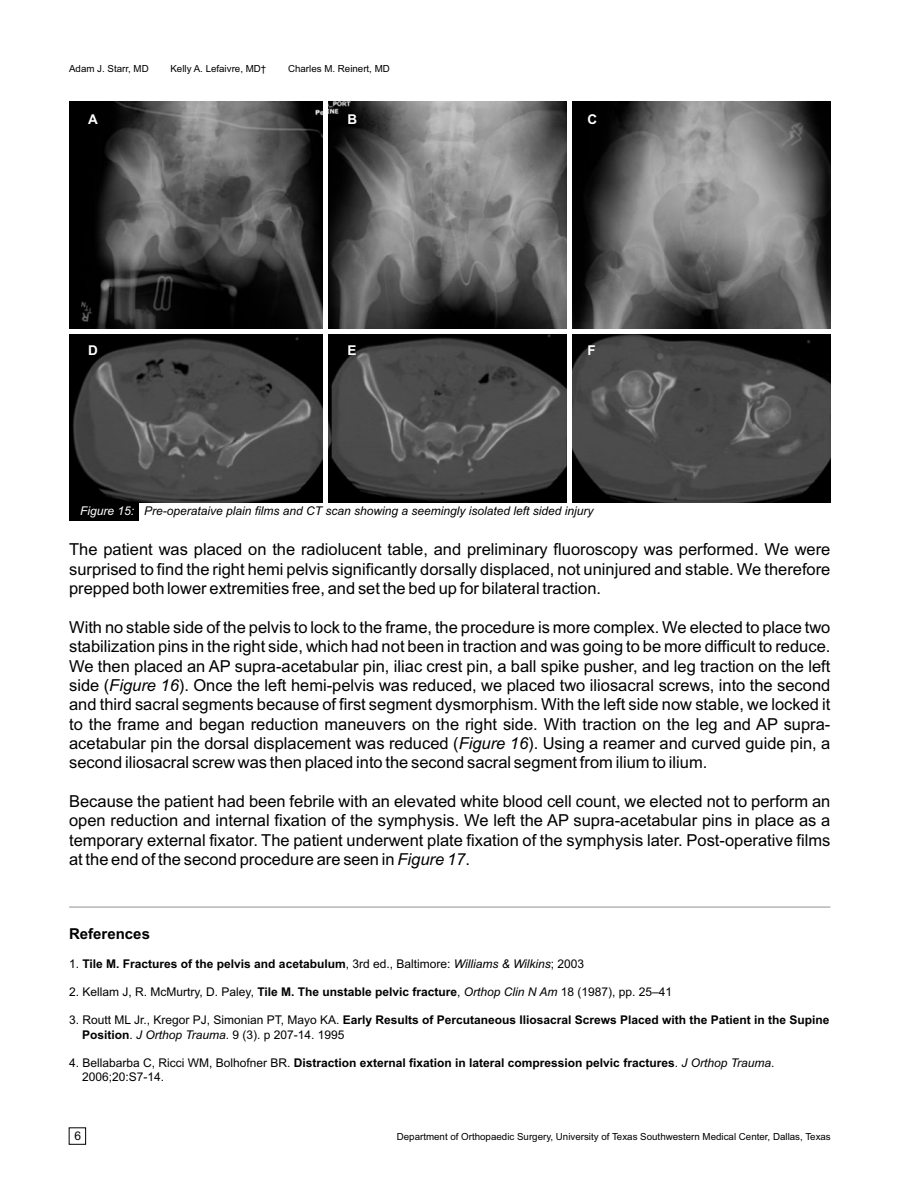
<style>
.page{position:relative;width:918px;height:1188px;background:#fff}
.page>*{position:absolute;margin:0;border:0;box-sizing:border-box;transform-origin:0 0}
.t1{font:16.5px/19.4px "Arial";color:#000;text-align:justify}
.t2{font:700 15px "Arial";color:#000}
.t3{font:700 13.5px "Arial";color:#fff}
.t4{font:700 12px/14.1px "Arial";color:#000}
.t5{font:12px "Arial";color:#000}
.t6{font:italic 12px "Arial";color:#000}
.t7{font:9.75px "Arial";color:#000}
.s1{color:#fff}
.s2{font-style:italic}
.s3{font-weight:400}
.s4{font-weight:400;font-style:italic}
.s5{font-weight:700}
</style>
<div class="page">
<img style="left:69px;top:102px;width:761px;height:401px">
<div style="left:69px;top:329px;width:761px;height:5px;background:#fff"></div>
<div style="left:567px;top:102px;width:5px;height:401px;background:#fff"></div>
<div style="left:323px;top:102px;width:5px;height:401px;background:#fff"></div>
<div style="left:69px;top:1128px;width:17px;height:17px;border:1px solid #000"></div>
<div style="left:69px;top:502px;width:69px;height:19px;background:#000"></div>
<hr style="left:69px;top:907px;width:761px;height:1px;background:#999">
<p class="t7" style="left:69px;top:65px;width:81px">Adam J. Starr, MD</p>
<p class="t7" style="left:170px;top:65px;width:97px">Kelly A. Lefaivre, MD†</p>
<p class="t7" style="left:288px;top:65px;width:103px">Charles M. Reinert, MD</p>
<p class="t3" style="left:88px;top:115px;width:11px">A</p>
<p class="t3" style="left:348px;top:115px;width:11px">B</p>
<p class="t3" style="left:587px;top:115px;width:11px">C</p>
<p class="t3" style="left:88px;top:345px;width:11px">D</p>
<p class="t3" style="left:348px;top:345px;width:11px">E</p>
<p class="t3" style="left:587px;top:345px;width:10px">F</p>
<p class="t6" style="left:80px;top:507px;width:515px"><span class="s1">Figure 15:</span> Pre-operataive plain films and CT scan showing a seemingly isolated left sided injury</p>
<p class="t1" style="left:69px;top:541px;width:763px">The patient was placed on the radiolucent table, and preliminary fluoroscopy was performed. We were surprised to find the right hemi pelvis significantly dorsally displaced, not uninjured and stable. We therefore prepped both lower extremities free, and set the bed up for bilateral traction.</p>
<p class="t1" style="left:69px;top:619px;width:763px">With no stable side of the pelvis to lock to the frame, the procedure is more complex. We elected to place two stabilization pins in the right side, which had not been in traction and was going to be more difficult to reduce.<br>We then placed an AP supra-acetabular pin, iliac crest pin, a ball spike pusher, and leg traction on the left side (<span class="s2">Figure 16</span>). Once the left hemi-pelvis was reduced, we placed two iliosacral screws, into the second and third sacral segments because of first segment dysmorphism. With the left side now stable, we locked it to the frame and began reduction maneuvers on the right side. With traction on the leg and AP supra&shy;acetabular pin the dorsal displacement was reduced (<span class="s2">Figure 16</span>). Using a reamer and curved guide pin, a second iliosacral screw was then placed into the second sacral segment from ilium to ilium.</p>
<p class="t1" style="left:69px;top:793px;width:763px">Because the patient had been febrile with an elevated white blood cell count, we elected not to perform an open reduction and internal fixation of the symphysis. We left the AP supra-acetabular pins in place as a temporary external fixator. The patient underwent plate fixation of the symphysis later. Post-operative films at the end of the second procedure are seen in <span class="s2">Figure 17</span>.</p>
<p class="t2" style="left:69px;top:928px;width:82px">References</p>
<p class="t4" style="left:69px;top:958px;width:517px"><span class="s3">1.</span> Tile M. Fractures of the pelvis and acetabulum<span class="s3">, 3rd ed., Baltimore:</span> <span class="s4">Williams &amp; Wilkins</span><span class="s3">; 2003</span></p>
<p class="t5" style="left:69px;top:988px;width:605px">2. Kellam J, R. McMurtry, D. Paley, <span class="s5">Tile M. The unstable pelvic fracture</span>, <span class="s2">Orthop Clin N Am</span> 18 (1987), pp. 25–41</p>
<p class="t4" style="left:82px;top:1014px;width:749px;text-indent:-13px"><span class="s3">3. Routt ML Jr., Kregor PJ, Simonian PT, Mayo KA.</span> Early Results of Percutaneous Iliosacral Screws Placed with the Patient in the Supine<br>Position<span class="s3">.</span> <span class="s4">J Orthop Trauma</span><span class="s3">. 9 (3). p 207-14. 1995</span></p>
<p class="t4" style="left:82px;top:1057px;width:694px;text-indent:-13px"><span class="s3">4. Bellabarba C, Ricci WM, Bolhofner BR.</span> Distraction external fixation in lateral compression pelvic fractures<span class="s3">.</span> <span class="s4">J Orthop Trauma</span><span class="s3">.<br>2006;20:S7-14.</span></p>
<p class="t5" style="left:74px;top:1132px;width:8px">6</p>
<p class="t7" style="left:397px;top:1133px;width:436px">Department of Orthopaedic Surgery, University of Texas Southwestern Medical Center, Dallas, Texas</p>
</div>
